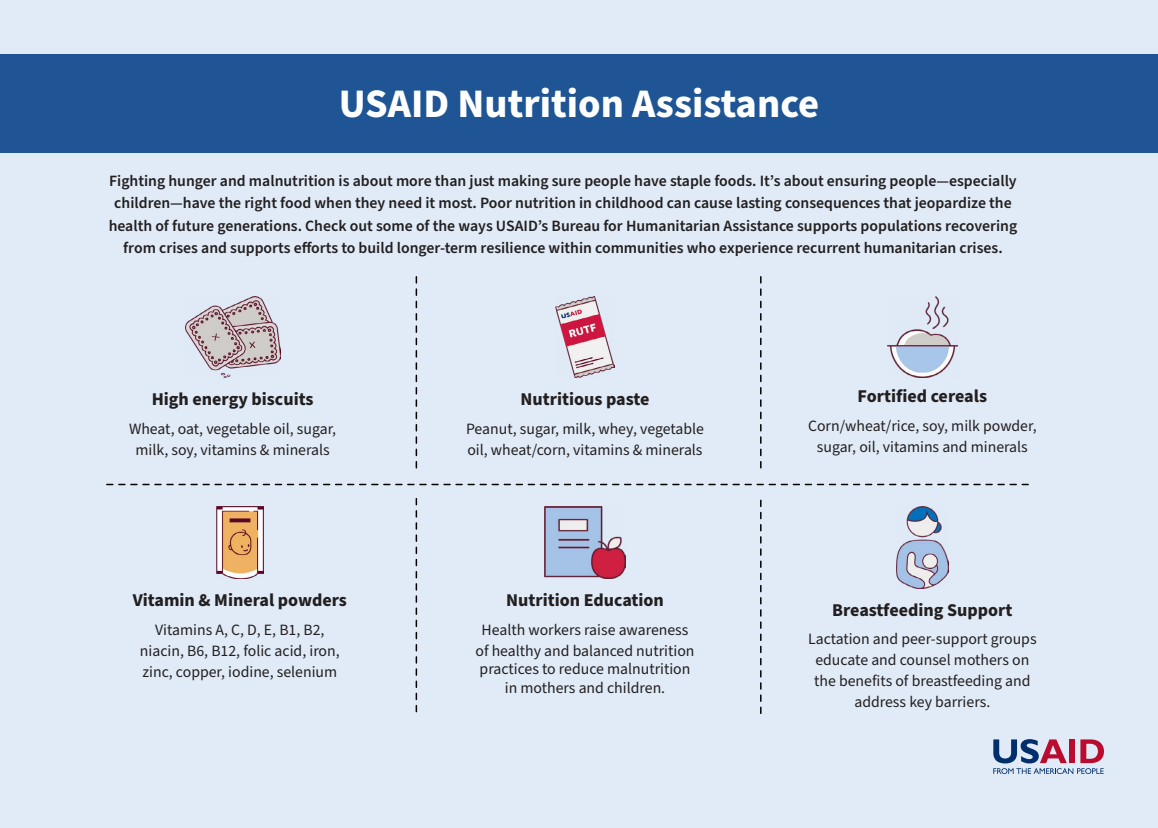
<style>
.page{position:relative;width:1158px;height:828px;background:#e0ebf7}
.page>*{position:absolute;margin:0;border:0;box-sizing:border-box;transform-origin:0 0}
.t1{font:700 40.5px "Source Sans Pro";color:#fff}
.list_subheading{font:700 18px "Source Sans Pro";color:#231f20}
.list_body{font:15.75px/21px "Source Sans Pro";color:#231f20;text-align:center}
.body{font:600 15.75px/22.5px "Source Sans Pro";color:#231f20;text-align:center}
</style>
<div class="page">
<div style="left:0;top:54px;width:1158px;height:99px;background:#1f5594"></div>
<img style="left:185px;top:296px;width:95px;height:82px">
<svg style="left:416px;top:277px;width:1px;height:191px"></svg>
<img style="left:556px;top:296px;width:58px;height:82px">
<svg style="left:760px;top:277px;width:2px;height:191px"></svg>
<img style="left:888px;top:296px;width:69px;height:82px">
<svg style="left:107px;top:484px;width:921px;height:1px"></svg>
<img style="left:217px;top:506px;width:46px;height:73px">
<svg style="left:416px;top:499px;width:1px;height:213px"></svg>
<img style="left:545px;top:506px;width:80px;height:73px">
<svg style="left:760px;top:500px;width:2px;height:213px"></svg>
<img style="left:897px;top:506px;width:51px;height:82px">
<svg style="left:993px;top:739px;width:111px;height:35px"></svg>
<p class="t1" style="left:339px;top:76px;width:482px">USAID Nutrition Assistance</p>
<p class="body" style="left:109px;top:170px;width:910px">Fighting hunger and malnutrition is about more than just making sure people have staple foods. It’s about ensuring people—especially children—have the right food when they need it most. Poor nutrition in childhood can cause lasting consequences that jeopardize the health of future generations. Check out some of the ways USAID’s Bureau for Humanitarian Assistance supports populations recovering from crises and supports efforts to build longer-term resilience within communities who experience recurrent humanitarian crises.</p>
<p class="list_subheading" style="left:152px;top:387px;width:163px">High energy biscuits</p>
<p class="list_body" style="left:129px;top:419px;width:209px">Wheat, oat, vegetable oil, sugar, milk, soy, vitamins &amp; minerals</p>
<p class="list_subheading" style="left:133px;top:588px;width:216px">Vitamin &amp; Mineral powders</p>
<p class="list_body" style="left:140px;top:619px;width:201px">Vitamins A, C, D, E, B1, B2, niacin, B6, B12, folic acid, iron, zinc, copper, iodine, selenium</p>
<p class="list_subheading" style="left:521px;top:387px;width:130px">Nutritious paste</p>
<p class="list_body" style="left:466px;top:419px;width:239px;text-align:left">Peanut, sugar, milk, whey, vegetable oil, wheat/corn, vitamins &amp; minerals</p>
<p class="list_subheading" style="left:506px;top:588px;width:159px">Nutrition Education</p>
<p class="list_body" style="left:475px;top:619px;width:221px">Health workers raise awareness of healthy and balanced nutrition</p>
<p class="list_body" style="left:480px;top:660px;width:212px;line-height:18.9px">practices to reduce malnutrition in mothers and children.</p>
<p class="list_subheading" style="left:858px;top:384px;width:131px">Fortified cereals</p>
<p class="list_body" style="left:808px;top:416px;width:230px">Corn/wheat/rice, soy, milk powder, sugar, oil, vitamins and minerals</p>
<p class="list_subheading" style="left:832px;top:598px;width:182px">Breastfeeding Support</p>
<p class="list_body" style="left:808px;top:629px;width:230px">Lactation and peer-support groups educate and counsel mothers on the benefits of breastfeeding and address key barriers.</p>
</div>
